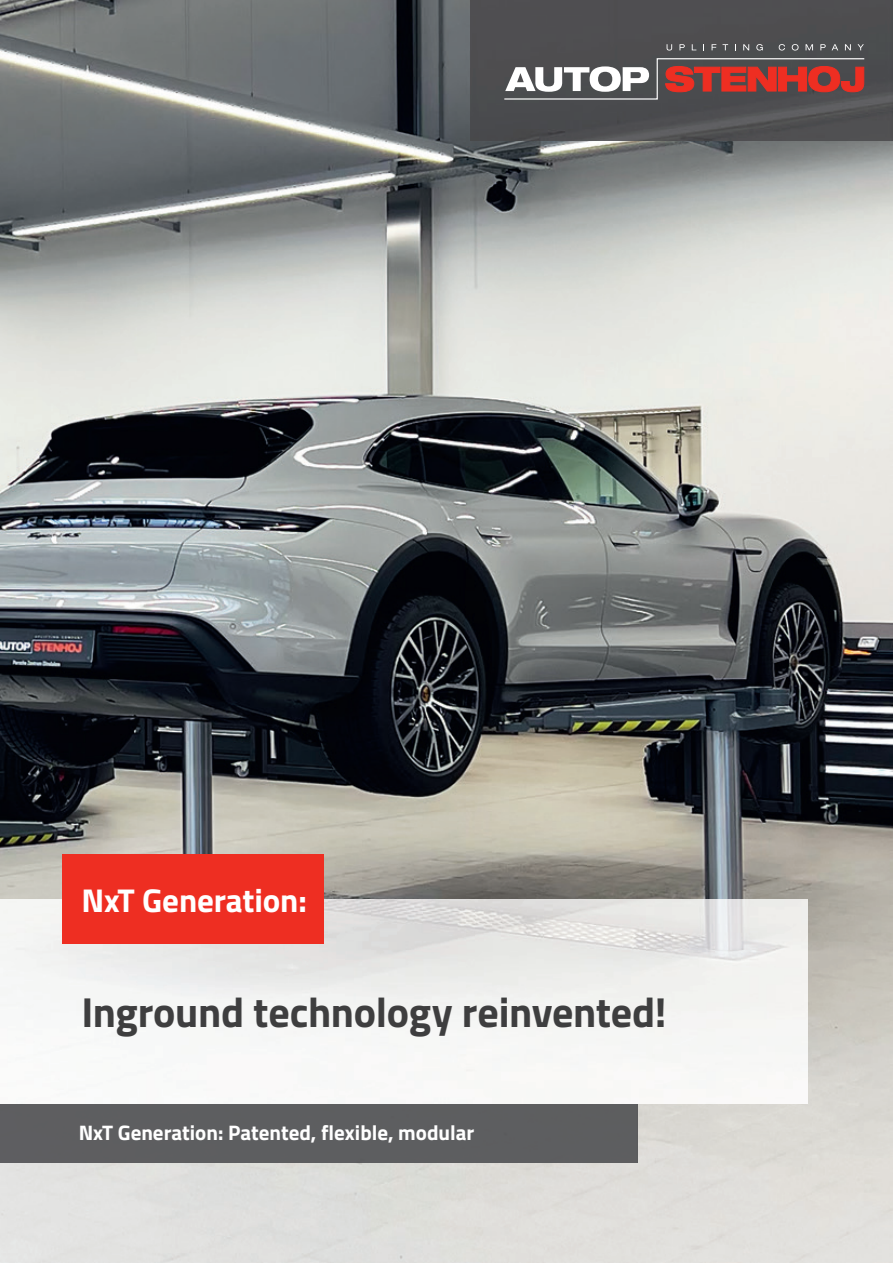
<style>
.page{position:relative;width:893px;height:1263px;background:#fff}
.page>*{position:absolute;margin:0;border:0;box-sizing:border-box;transform-origin:0 0}
.t1{font:700 42px "Titillium Web";letter-spacing:-.01em;color:#3e3e3f}
.t2{font:700 33px "Titillium Web";letter-spacing:-.005em;color:#fff}
.t3{font:700 21px "Titillium Web";color:#fff}
</style>
<div class="page">
<img style="left:0;top:0;width:893px;height:1263px">
<div style="left:0;top:1103px;width:638px;height:59px;background:#5d5e60"></div>
<img style="left:0;top:899px;width:808px;height:204px">
<div style="left:471px;top:0;width:422px;height:140px;background:#4e4e50"></div>
<svg style="left:667px;top:44px;width:5px;height:7px"></svg>
<svg style="left:679px;top:44px;width:6px;height:6px"></svg>
<svg style="left:692px;top:44px;width:4px;height:6px"></svg>
<svg style="left:712px;top:44px;width:4px;height:6px"></svg>
<svg style="left:722px;top:44px;width:6px;height:6px"></svg>
<svg style="left:743px;top:44px;width:6px;height:6px"></svg>
<svg style="left:756px;top:44px;width:7px;height:7px"></svg>
<svg style="left:779px;top:44px;width:6px;height:7px"></svg>
<svg style="left:792px;top:44px;width:7px;height:7px"></svg>
<svg style="left:806px;top:44px;width:7px;height:6px"></svg>
<svg style="left:820px;top:44px;width:6px;height:6px"></svg>
<svg style="left:832px;top:44px;width:6px;height:6px"></svg>
<svg style="left:845px;top:44px;width:6px;height:6px"></svg>
<svg style="left:857px;top:44px;width:7px;height:6px"></svg>
<svg style="left:503px;top:58px;width:362px;height:42px;background:#8c6261"></svg>
<div style="left:63px;top:855px;width:261px;height:89px;background:#ee2e22"></div>
<h2 class="t2" style="left:81px;top:875px;width:227px">NxT Generation:</h2>
<h1 class="t1" style="left:81px;top:980px;width:587px">Inground technology reinvented!</h1>
<p class="t3" style="left:79px;top:1117px;width:397px">NxT Generation: Patented, flexible, modular</p>
</div>
